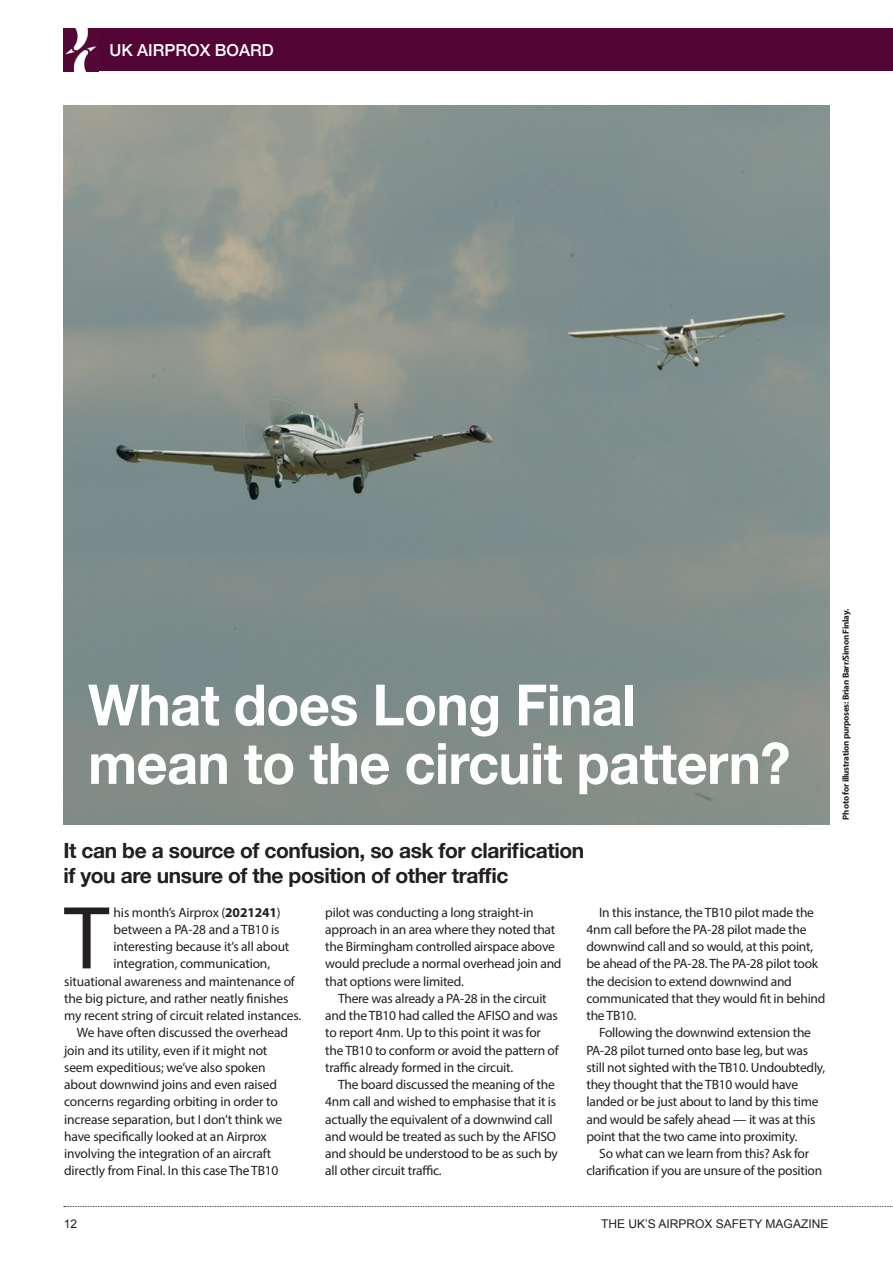
<style>
.page{position:relative;width:893px;height:1263px;background:#fff}
.page>*{position:absolute;margin:0;border:0;box-sizing:border-box;transform-origin:0 0}
.t1{font:90.3px "Myriad Pro";color:#231f20}
.t2{font:700 57px/58.5px "Helvetica Neue";letter-spacing:-.01em;color:#fff;scale:.95 1}
.t3{font:700 21px/25.2px "Helvetica Neue";letter-spacing:-.02em;color:#231f20}
.t4{font:500 16.5px "Helvetica Neue";color:#fff}
.t5{font:13.5px/17.2px "Myriad Pro";letter-spacing:-.015em;color:#231f20}
.t6{font:12px "Arial";color:#231f20}
.t7{font:700 9px "Myriad Pro";letter-spacing:-.025em;color:#231f20}
.s1{font-weight:700}
</style>
<div class="page">
<svg style="left:64px;top:1206px;width:829px;height:1px"></svg>
<img style="left:63px;top:106px;width:766px;height:718px">
<div style="left:97px;top:28px;width:796px;height:43px;background:#530635"></div>
<img style="left:64px;top:28px;width:33px;height:43px">
<p class="t4" style="left:109px;top:37px;width:166px">UK AIRPROX BOARD</p>
<p class="t2" style="left:88px;top:677px;width:741px">What does Long Final mean to the circuit pattern?</p>
<p class="t3" style="left:63px;top:838px;width:522px">It can be a source of confusion, so ask for clarification if you are unsure of the position of other traffic</p>
<p class="t1" style="left:64px;top:882px;width:46px">T</p>
<p class="t5" style="left:114px;top:903px;width:168px">his month’s Airprox (<span class="s1">2021241</span>)</p>
<p class="t5" style="left:325px;top:903px;width:238px">pilot was conducting a long straight-in approach in an area where they noted that the Birmingham controlled airspace above would preclude a normal overhead join and that options were limited.</p>
<p class="t5" style="left:325px;top:989px;width:235px;text-indent:13px">There was already a PA-28 in the circuit and the TB10 had called the AFISO and was to report 4nm. Up to this point it was for the TB10 to conform or avoid the pattern of traffic already formed in the circuit.</p>
<p class="t5" style="left:325px;top:1076px;width:234px;text-indent:13px">The board discussed the meaning of the 4nm call and wished to emphasise that it is actually the equivalent of a downwind call and would be treated as such by the AFISO and should be understood to be as such by all other circuit traffic.</p>
<p class="t5" style="left:586px;top:903px;width:241px;text-indent:13px">In this instance, the TB10 pilot made the 4nm call before the PA-28 pilot made the downwind call and so would, at this point, be ahead of the PA-28. The PA-28 pilot took the decision to extend downwind and communicated that they would fit in behind the TB10.</p>
<p class="t5" style="left:586px;top:1024px;width:240px;text-indent:13px">Following the downwind extension the PA-28 pilot turned onto base leg, but was still not sighted with the TB10. Undoubtedly, they thought that the TB10 would have landed or be just about to land by this time and would be safely ahead — it was at this point that the two came into proximity.</p>
<p class="t5" style="left:586px;top:1145px;width:237px;text-align:center">So what can we learn from this? Ask for clarification if you are unsure of the position</p>
<p class="t5" style="left:114px;top:920px;width:167px">between a PA-28 and a TB10 is</p>
<p class="t5" style="left:114px;top:938px;width:177px">interesting because it’s all about</p>
<p class="t5" style="left:114px;top:955px;width:158px">integration, communication,</p>
<p class="t5" style="left:64px;top:972px;width:232px">situational awareness and maintenance of</p>
<p class="t5" style="left:64px;top:989px;width:226px">the big picture, and rather neatly finishes</p>
<p class="t5" style="left:64px;top:1007px;width:239px">my recent string of circuit related instances.</p>
<p class="t5" style="left:64px;top:1024px;width:225px;text-indent:13px">We have often discussed the overhead join and its utility, even if it might not seem expeditious; we’ve also spoken about downwind joins and even raised concerns regarding orbiting in order to increase separation, but I don’t think we have specifically looked at an Airprox involving the integration of an aircraft directly from Final. In this case The TB10</p>
<p class="t7" style="left:840px;top:819px;width:212px;rotate:-90deg">Photo for illustration purposes: Brian Barr/Simon Finlay.</p>
<p class="t6" style="left:64px;top:1216px;width:15px">12</p>
<p class="t6" style="left:601px;top:1216px;width:229px">THE UK’S AIRPROX SAFETY MAGAZINE</p>
</div>
